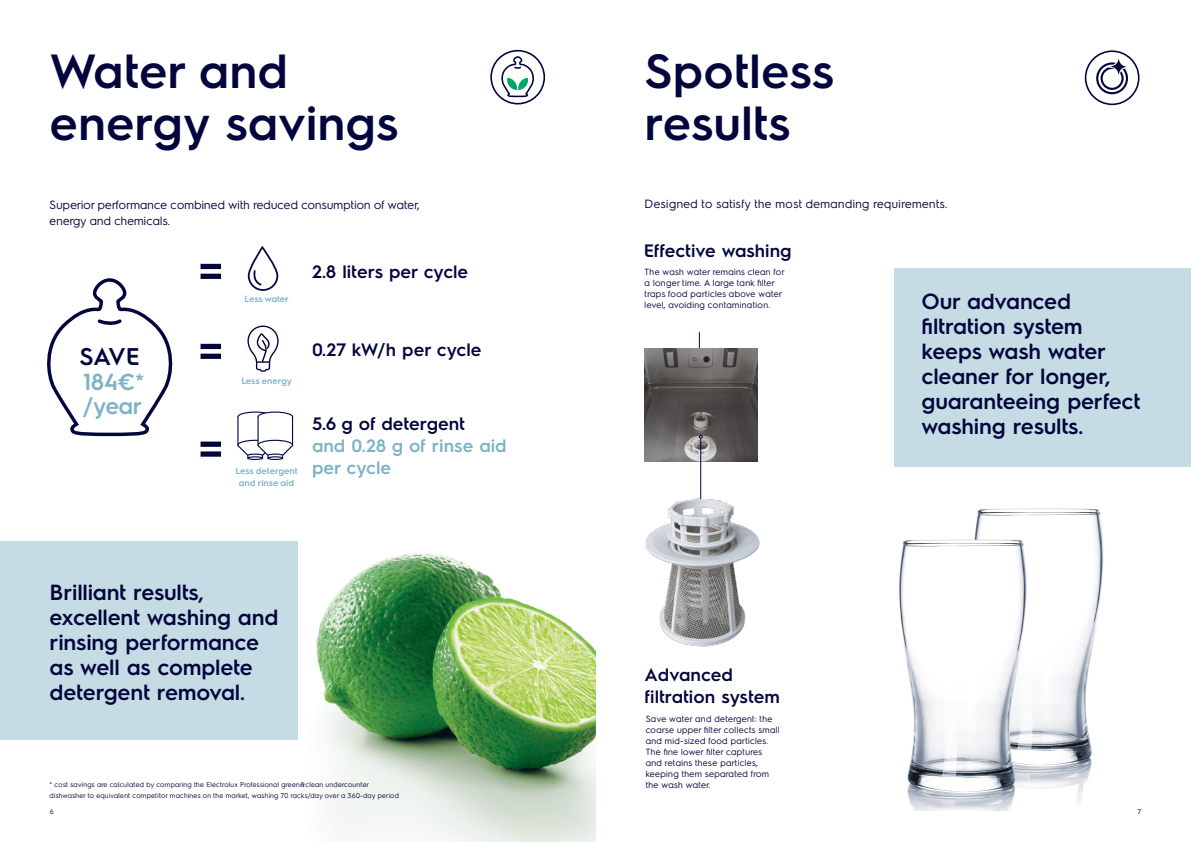
<style>
.page{position:relative;width:1191px;height:842px;background:#fff}
.page>*{position:absolute;margin:0;border:0;box-sizing:border-box;transform-origin:0 0}
.t1{font:600 50px "Electrolux Sans";color:#02063d}
.t2{font:600 48px/52px "Electrolux Sans";color:#02063d}
.t3{font:600 24.3px "Electrolux Sans";color:#02063d}
.t4{font:600 23.2px "Electrolux Sans";letter-spacing:-.025em;color:#7bb3c5}
.t5{font:600 22px/25px "Electrolux Sans";letter-spacing:-.01em;color:#02063d}
.t6{font:600 20.3px "Electrolux Sans";color:#7bb3c5}
.t7{font:600 18px "Electrolux Sans";color:#02063d}
.t8{font:600 18px "Electrolux Sans";color:#7bb3c5}
.t9{font:12px/16px "Electrolux Sans";letter-spacing:-.02em;color:#02063d}
.t10{font:12px "Electrolux Sans";color:#02063d}
.t11{font:9px/11px "Electrolux Sans";color:#02063d}
.t12{font:600 9px "Electrolux Sans";color:#7bb3c5}
.t13{font:7px "Electrolux Sans";color:#02063d}
</style>
<div class="page">
<div style="left:894px;top:268px;width:297px;height:198px;background:#c5dce5"></div>
<img style="left:114px;top:552px;width:481px;height:290px">
<div style="left:0;top:541px;width:298px;height:198px;background:#c5dce5"></div>
<svg style="left:490px;top:50px;width:55px;height:54px"></svg>
<svg style="left:1084px;top:50px;width:55px;height:55px"></svg>
<svg style="left:247px;top:247px;width:32px;height:44px"></svg>
<svg style="left:247px;top:325px;width:32px;height:47px"></svg>
<svg style="left:237px;top:411px;width:56px;height:49px"></svg>
<hr style="left:699px;top:332px;width:1px;height:68px;background:#02063d">
<img style="left:644px;top:349px;width:113px;height:112px">
<hr style="left:700px;top:438px;width:1px;height:70px;background:#02063d">
<img style="left:645px;top:496px;width:115px;height:151px">
<img style="left:899px;top:508px;width:205px;height:303px">
<svg style="left:47px;top:278px;width:126px;height:159px"></svg>
<div style="left:61px;top:369px;width:99px;height:21px;background:#fff"></div>
<div style="left:79px;top:390px;width:62px;height:30px;background:#fff"></div>
<div style="left:59px;top:367px;width:104px;height:16px;background:#fff"></div>
<p class="t2" style="left:50px;top:42px;width:350px">Water and energy savings</p>
<p class="t9" style="left:50px;top:196px;width:372px">Superior performance combined with reduced consumption of water, energy and chemicals.</p>
<p class="t3" style="left:80px;top:340px;width:62px">SAVE</p>
<p class="t6" style="left:83px;top:388px;width:56px">/year</p>
<p class="t4" style="left:83px;top:366px;width:63px">184€*</p>
<p class="t4" style="left:83px;top:389px;width:61px">/year</p>
<p class="t1" style="left:198px;top:236px;width:27px">=</p>
<p class="t12" style="left:244px;top:293px;width:46px">Less water</p>
<p class="t7" style="left:312px;top:259px;width:158px">2.8 liters per cycle</p>
<p class="t1" style="left:198px;top:316px;width:27px">=</p>
<p class="t1" style="left:198px;top:414px;width:27px">=</p>
<p class="t12" style="left:241px;top:375px;width:52px">Less energy</p>
<p class="t12" style="left:235px;top:464px;width:64px">Less detergent</p>
<p class="t12" style="left:239px;top:476px;width:57px">and rinse aid</p>
<p class="t7" style="left:312px;top:337px;width:171px">0.27 kW/h per cycle</p>
<p class="t7" style="left:312px;top:411px;width:155px">5.6 g of detergent</p>
<p class="t8" style="left:312px;top:433px;width:196px">and 0.28 g of rinse aid</p>
<p class="t8" style="left:312px;top:455px;width:81px">per cycle</p>
<p class="t5" style="left:50px;top:578px;width:230px">Brilliant results, excellent washing and rinsing performance as well as complete detergent removal.</p>
<p class="t13" style="left:50px;top:779px;width:321px">* cost savings are calculated by comparing the Electrolux Professional green&amp;clean undercounter</p>
<p class="t13" style="left:50px;top:790px;width:351px">dishwasher to equivalent competitor machines on the market, washing 70 racks/day over a 360-day period</p>
<p class="t2" style="left:644px;top:42px;width:191px">Spotless</p>
<p class="t2" style="left:644px;top:94px;width:148px">results</p>
<p class="t10" style="left:644px;top:195px;width:305px">Designed to satisfy the most demanding requirements.</p>
<p class="t7" style="left:643px;top:238px;width:149px">Effective washing</p>
<p class="t11" style="left:644px;top:265px;width:142px">The wash water remains clean for a longer time. A large tank filter traps food particles above water level, avoiding contamination.</p>
<p class="t7" style="left:644px;top:662px;width:90px">Advanced</p>
<p class="t7" style="left:644px;top:684px;width:137px">filtration system</p>
<p class="t11" style="left:645px;top:712px;width:136px">Save water and detergent: the coarse upper filter collects small and mid-sized food particles.<br>The fine lower filter captures and retains these particles, keeping them separated from the wash water.</p>
<p class="t5" style="left:921px;top:287px;width:220px">Our advanced filtration system keeps wash water cleaner for longer, guaranteeing perfect washing results.</p>
<p class="t13" style="left:50px;top:807px;width:6px">6</p>
<p class="t13" style="left:1137px;top:806px;width:6px">7</p>
</div>
